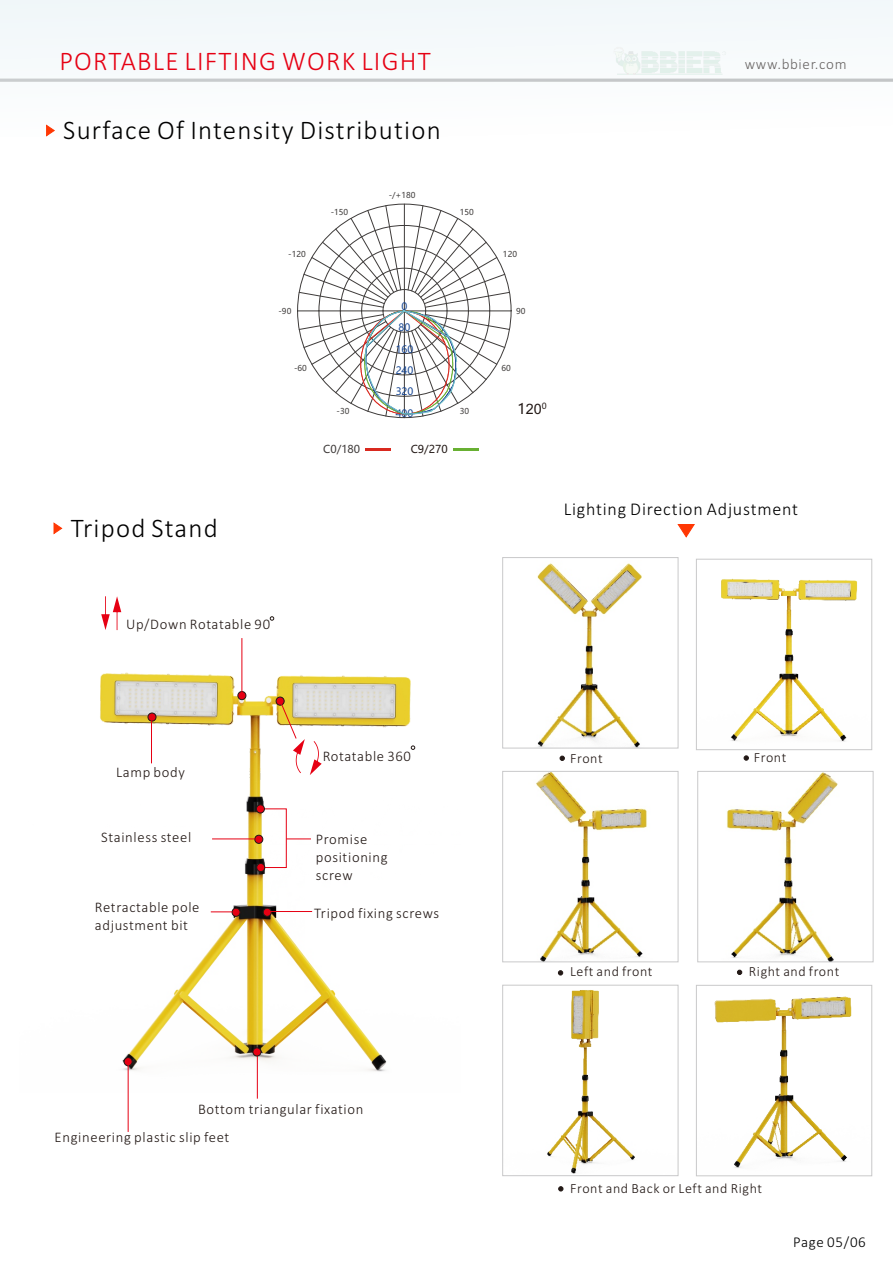
<style>
.page{position:relative;width:893px;height:1263px;background:#fff}
.page>*{position:absolute;margin:0;border:0;box-sizing:border-box;transform-origin:0 0}
.t1{font:300 27px "Calibri";letter-spacing:.045em;color:#000}
.t2{font:300 27px "Calibri";letter-spacing:.045em;color:#e60013}
.t3{font:300 18px "Calibri";letter-spacing:.045em;color:#000}
.t4{font:300 15px "Calibri";letter-spacing:.045em;color:#231916}
.t5{font:300 15px "Calibri";letter-spacing:.045em;color:#000}
.t6{font:300 14.7px/17.9px "Calibri";letter-spacing:.045em;color:#231916}
.t7{font:14.4px "Arial";color:#231916}
.t8{font:300 13.95px "Calibri";letter-spacing:.045em;color:#231916}
.t9{font:10.8px "Microsoft Ya Hei";color:#3e3a39}
.t10{font:10.8px "Microsoft Ya Hei";color:#231916}
.t11{font:10.05px/21.3px "Microsoft Ya Hei";color:#174692}
.t12{font:8.4px "Microsoft Ya Hei";color:#231916}
.t13{font:7.95px "Microsoft Ya Hei";color:#3e3b3a}
.s1{font-family:"Microsoft Ya Hei"}
</style>
<div class="page">
<div style="left:0;top:0;width:893px;height:137px;background:#f7fafc"></div>
<svg style="left:46px;top:124px;width:9px;height:13px"></svg>
<svg style="left:297px;top:204px;width:215px;height:212px"></svg>
<hr style="left:365px;top:448px;width:26px;height:3px;background:#d9291f">
<hr style="left:453px;top:448px;width:26px;height:3px;background:#68b032">
<svg style="left:53px;top:522px;width:10px;height:13px"></svg>
<img style="left:537px;top:563px;width:105px;height:183px">
<div style="left:502px;top:557px;width:176px;height:191px;border:1px solid #c9c9ca"></div>
<img style="left:714px;top:996px;width:138px;height:172px">
<div style="left:696px;top:985px;width:176px;height:191px;border:1px solid #c9c9ca"></div>
<img style="left:536px;top:773px;width:111px;height:187px">
<div style="left:502px;top:771px;width:176px;height:191px;border:1px solid #c9c9ca"></div>
<img style="left:727px;top:773px;width:111px;height:187px">
<div style="left:697px;top:771px;width:176px;height:191px;border:1px solid #c9c9ca"></div>
<img style="left:547px;top:990px;width:88px;height:184px">
<div style="left:502px;top:985px;width:176px;height:191px;border:1px solid #c9c9ca"></div>
<img style="left:721px;top:578px;width:137px;height:164px">
<div style="left:696px;top:559px;width:176px;height:191px;border:1px solid #c9c9ca"></div>
<img style="left:100px;top:620px;width:316px;height:473px">
<div style="left:124px;top:1057px;width:9px;height:9px;background:#e60013;border:1px solid #231916;border-radius:50%"></div>
<hr style="left:128px;top:1062px;width:1px;height:70px;background:#e60013">
<hr style="left:257px;top:1056px;width:1px;height:43px;background:#e60013">
<div style="left:252px;top:1047px;width:9px;height:9px;background:#e60013;border:1px solid #231916;border-radius:50%"></div>
<div style="left:263px;top:908px;width:9px;height:9px;background:#e60013;border:1px solid #231916;border-radius:50%"></div>
<hr style="left:269px;top:911px;width:43px;height:1px;background:#e60013">
<div style="left:232px;top:908px;width:9px;height:9px;background:#e60013;border:1px solid #231916;border-radius:50%"></div>
<svg style="left:211px;top:911px;width:21px;height:1px"></svg>
<div style="left:254px;top:835px;width:9px;height:9px;background:#e60013;border:1px solid #231916;border-radius:50%"></div>
<hr style="left:212px;top:838px;width:43px;height:1px;background:#e60013">
<svg style="left:258px;top:808px;width:53px;height:60px"></svg>
<div style="left:148px;top:712px;width:8px;height:9px;background:#e60013;border:1px solid #231916;border-radius:50%"></div>
<hr style="left:151px;top:720px;width:1px;height:43px;background:#e60013">
<div style="left:256px;top:863px;width:9px;height:9px;background:#e60013;border:1px solid #231916;border-radius:50%"></div>
<div style="left:256px;top:804px;width:9px;height:9px;background:#e60013;border:1px solid #231916;border-radius:50%"></div>
<svg style="left:270px;top:616px;width:4px;height:4px"></svg>
<svg style="left:101px;top:596px;width:20px;height:34px"></svg>
<svg style="left:411px;top:746px;width:4px;height:4px"></svg>
<div style="left:237px;top:691px;width:9px;height:9px;background:#e60013;border:1px solid #231916;border-radius:50%"></div>
<hr style="left:241px;top:638px;width:1px;height:58px;background:#e60013">
<div style="left:276px;top:697px;width:9px;height:9px;background:#e60013;border:1px solid #231916;border-radius:50%"></div>
<svg style="left:279px;top:700px;width:43px;height:75px"></svg>
<svg style="left:677px;top:524px;width:18px;height:14px"></svg>
<svg style="left:560px;top:756px;width:5px;height:5px"></svg>
<svg style="left:744px;top:755px;width:5px;height:6px"></svg>
<svg style="left:558px;top:1186px;width:5px;height:5px"></svg>
<svg style="left:558px;top:970px;width:5px;height:5px"></svg>
<svg style="left:737px;top:970px;width:5px;height:5px"></svg>
<h1 class="t2" style="left:59px;top:50px;width:373px">PORTABLE LIFTING WORK LIGHT</h1>
<h1 class="t1" style="left:63px;top:119px;width:379px">Surface Of Intensity Distribution</h1>
<p class="t13" style="left:288px;top:251px;width:19px">-120</p>
<p class="t13" style="left:331px;top:209px;width:19px">-150</p>
<p class="t13" style="left:389px;top:191px;width:28px">-/+180</p>
<p class="t13" style="left:460px;top:209px;width:16px">150</p>
<p class="t13" style="left:279px;top:307px;width:14px">-90</p>
<p class="t13" style="left:294px;top:364px;width:14px">-60</p>
<p class="t13" style="left:337px;top:407px;width:14px">-30</p>
<p class="t11" style="left:402px;top:296px;width:7px">0</p>
<p class="t11" style="left:396px;top:318px;width:19px">80<br>160<br>240<br>320<br>400</p>
<p class="t9" style="left:323px;top:444px;width:39px">C0/180</p>
<p class="t10" style="left:411px;top:444px;width:39px">C9/270</p>
<p class="t13" style="left:460px;top:407px;width:11px">30</p>
<h1 class="t1" style="left:71px;top:516px;width:149px">Tripod Stand</h1>
<p class="t4" style="left:745px;top:58px;width:103px">www.bbier.com</p>
<p class="t13" style="left:503px;top:251px;width:16px">120</p>
<p class="t13" style="left:516px;top:307px;width:11px">90</p>
<p class="t13" style="left:502px;top:364px;width:11px">60</p>
<p class="t12" style="left:542px;top:402px;width:6px">0</p>
<p class="t7" style="left:517px;top:403px;width:26px"><span class="s1">1</span>20</p>
<p class="t3" style="left:564px;top:501px;width:236px">Lighting Direction Adjustment</p>
<p class="t6" style="left:126px;top:616px;width:146px">Up/Down Rotatable 90</p>
<p class="t6" style="left:116px;top:764px;width:70px">Lamp body</p>
<p class="t6" style="left:101px;top:829px;width:91px">Stainless steel</p>
<p class="t6" style="left:323px;top:748px;width:90px">Rotatable 360</p>
<p class="t6" style="left:316px;top:831px;width:73px">Promise positioning screw</p>
<p class="t6" style="left:95px;top:899px;width:106px">Retractable pole adjustment bit</p>
<p class="t6" style="left:314px;top:906px;width:126px">Tripod fixing screws</p>
<p class="t8" style="left:570px;top:752px;width:34px">Front</p>
<p class="t8" style="left:754px;top:752px;width:34px">Front</p>
<p class="t8" style="left:570px;top:965px;width:84px">Left and front</p>
<p class="t8" style="left:749px;top:965px;width:92px">Right and front</p>
<p class="t6" style="left:198px;top:1101px;width:167px">Bottom triangular fixation</p>
<p class="t6" style="left:55px;top:1130px;width:176px">Engineering plastic slip feet</p>
<p class="t8" style="left:570px;top:1182px;width:193px">Front and Back or Left and Right</p>
<p class="t5" style="left:793px;top:1236px;width:74px">Page 05/06</p>
</div>
